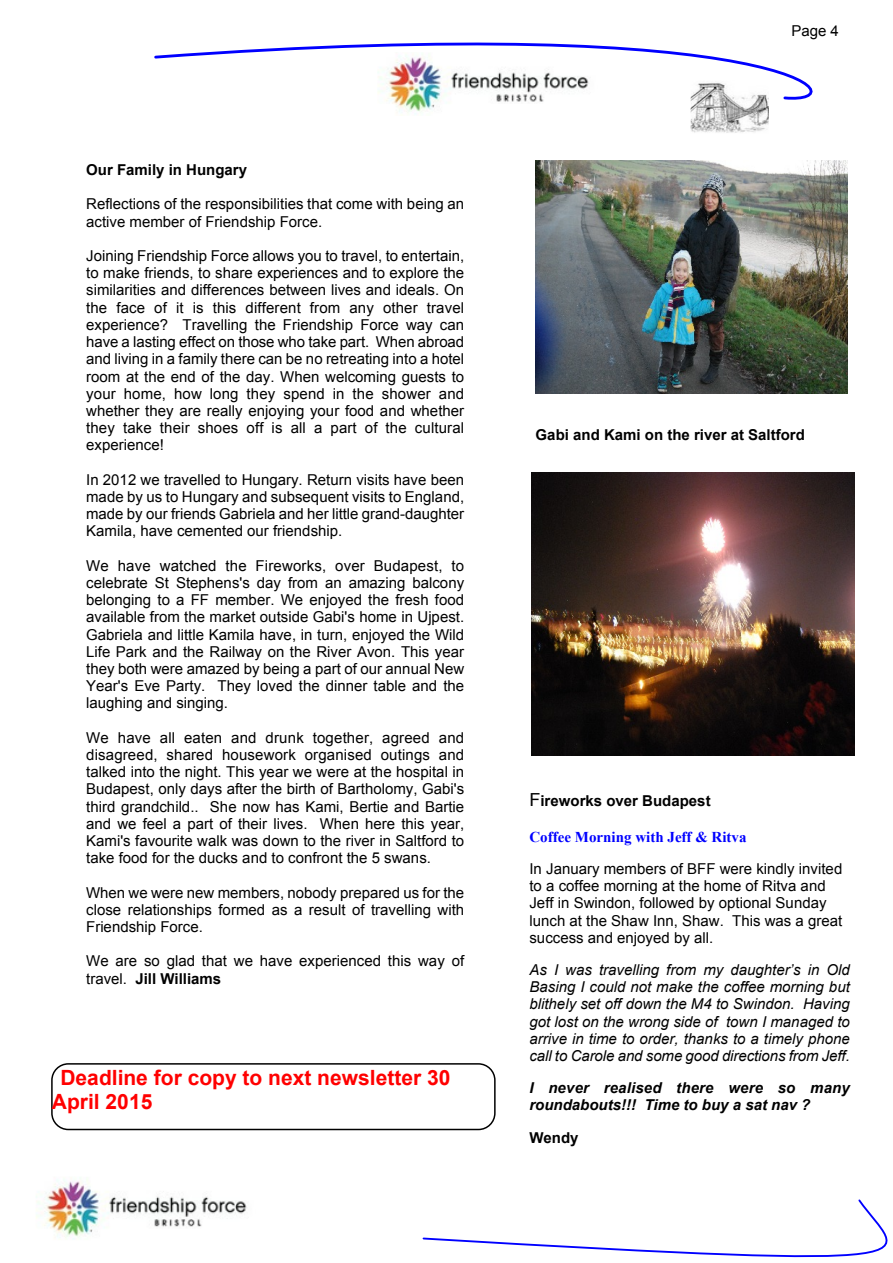
<style>
.page{position:relative;width:893px;height:1263px;background:#fff}
.page>*{position:absolute;margin:0;border:0;box-sizing:border-box;transform-origin:0 0}
.t1{font:700 21px/24.2px "Arial";color:#f00}
.t2{font:15px/17.2px "Arial";color:#000;text-align:justify}
.t3{font:italic 15px/17.2px "Arial";letter-spacing:-.005em;color:#000;text-align:justify}
.t4{font:700 15px "Arial";color:#000}
.t5{font:italic 700 15px/17.2px "Arial";letter-spacing:.01em;color:#000}
.t6{font:700 15px "Times New Roman";color:#00f}
.s1{font-weight:700}
.s2{font-weight:400;font-size:18px}
</style>
<div class="page">
<img style="left:397px;top:105px;width:38px;height:10px">
<svg style="left:422px;top:1199px;width:466px;height:59px"></svg>
<img style="left:691px;top:105px;width:78px;height:28px">
<img style="left:36px;top:1179px;width:211px;height:61px">
<svg style="left:154px;top:42px;width:659px;height:63px"></svg>
<div style="left:51px;top:1063px;width:445px;height:67px;border:2px solid #000;border-radius:16px"></div>
<img style="left:536px;top:161px;width:311px;height:233px">
<img style="left:532px;top:472px;width:323px;height:283px">
<p class="t4" style="left:86px;top:164px;width:162px">Our Family in Hungary</p>
<p class="t2" style="left:86px;top:197px;width:379px">Reflections of the responsibilities that come with being an active member of Friendship Force.</p>
<p class="t2" style="left:86px;top:249px;width:380px">Joining Friendship Force allows you to travel, to entertain, to make friends, to share experiences and to explore the similarities and differences between lives and ideals. On the face of it is this different from any other travel experience? Travelling the Friendship Force way can have a lasting effect on those who take part. When abroad and living in a family there can be no retreating into a hotel room at the end of the day. When welcoming guests to your home, how long they spend in the shower and whether they are really enjoying your food and whether they take their shoes off is all a part of the cultural experience!</p>
<p class="t2" style="left:86px;top:472px;width:380px">In 2012 we travelled to Hungary. Return visits have been made by us to Hungary and subsequent visits to England, made by our friends Gabriela and her little grand-daughter Kamila, have cemented our friendship.</p>
<p class="t2" style="left:86px;top:558px;width:380px">We have watched the Fireworks, over Budapest, to celebrate St Stephens's day from an amazing balcony belonging to a FF member. We enjoyed the fresh food available from the market outside Gabi's home in Ujpest.<br>Gabriela and little Kamila have, in turn, enjoyed the Wild Life Park and the Railway on the River Avon. This year they both were amazed by being a part of our annual New Year's Eve Party. They loved the dinner table and the laughing and singing.</p>
<p class="t2" style="left:86px;top:730px;width:380px">We have all eaten and drunk together, agreed and disagreed, shared housework organised outings and talked into the night. This year we were at the hospital in Budapest, only days after the birth of Bartholomy, Gabi's third grandchild.. She now has Kami, Bertie and Bartie and we feel a part of their lives. When here this year, Kami's favourite walk was down to the river in Saltford to take food for the ducks and to confront the 5 swans.</p>
<p class="t2" style="left:86px;top:885px;width:379px">When we were new members, nobody prepared us for the close relationships formed as a result of travelling with Friendship Force.</p>
<p class="t2" style="left:86px;top:954px;width:380px">We are so glad that we have experienced this way of travel. <span class="s1">Jill Williams</span></p>
<h1 class="t1" style="left:52px;top:1067px;width:400px;text-indent:8px">Deadline for copy to next newsletter 30<br>April 2015</h1>
<p class="t2" style="left:791px;top:24px;width:49px">Page 4</p>
<p class="t4" style="left:536px;top:429px;width:271px">Gabi and Kami on the river at Saltford</p>
<p class="t4" style="left:529px;top:795px;width:183px"><span class="s2">F</span>ireworks over Budapest</p>
<p class="t6" style="left:529px;top:831px;width:219px">Coffee Morning with Jeff &amp; Ritva</p>
<p class="t2" style="left:529px;top:861px;width:314px;text-align:left">In January members of BFF were kindly invited to a coffee morning at the home of Ritva and Jeff in Swindon, followed by optional Sunday lunch at the Shaw Inn, Shaw. This was a great success and enjoyed by all.</p>
<p class="t3" style="left:529px;top:962px;width:322px">As I was travelling from my daughter’s in Old Basing I could not make the coffee morning but blithely set off down the M4 to Swindon. Having got lost on the wrong side of town I managed to arrive in time to order, thanks to a timely phone call to Carole and some good directions from Jeff.</p>
<p class="t5" style="left:529px;top:1081px;width:322px">I never realised there were so many roundabouts!!! Time to buy a sat nav ?</p>
<p class="t4" style="left:529px;top:1132px;width:51px">Wendy</p>
</div>
